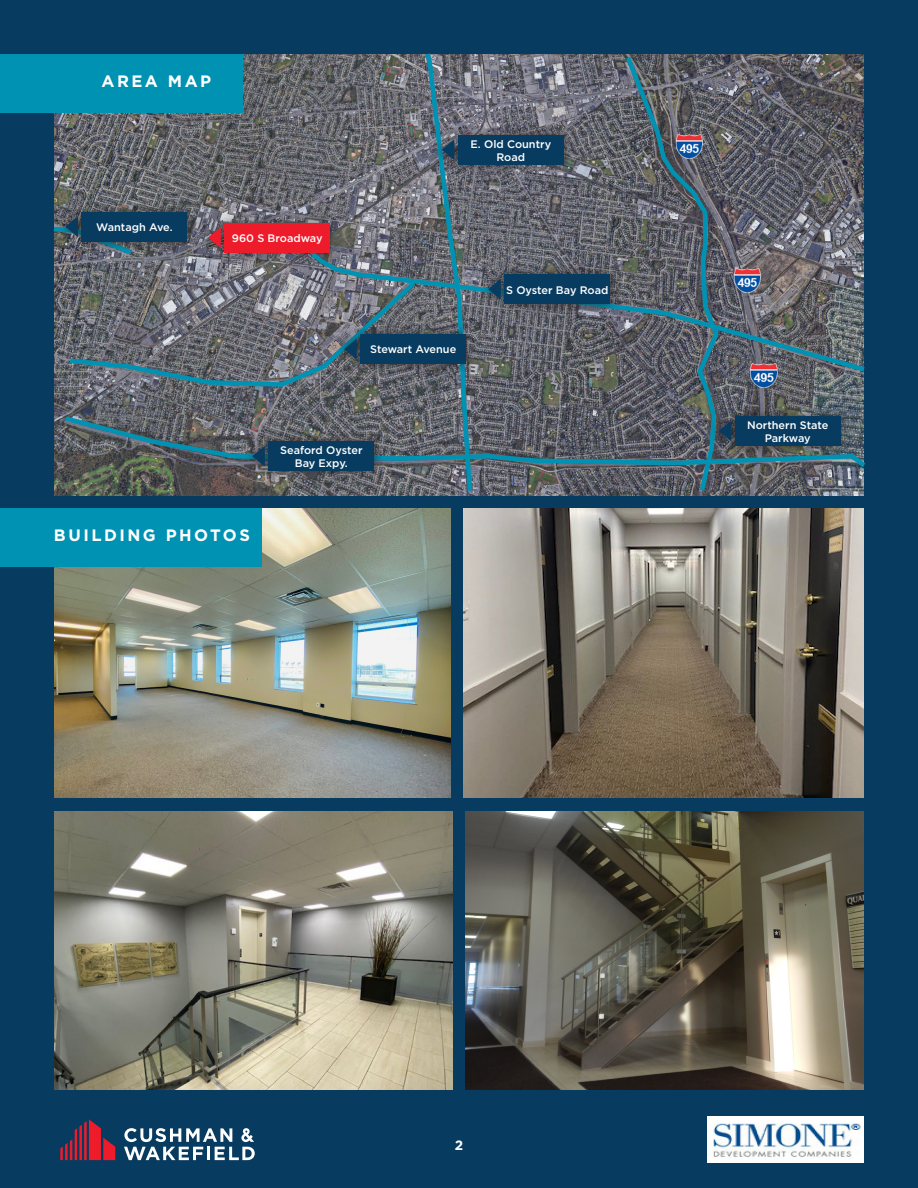
<style>
.page{position:relative;width:918px;height:1188px;background:#083b60}
.page>*{position:absolute;margin:0;border:0;box-sizing:border-box;transform-origin:0 0}
.Labels{font:700 16.5px "Gotham";letter-spacing:.15em;color:#fff}
.t1{font:700 13.5px "Gotham";color:#fff}
.t2{font:500 10.95px/13px "Gotham";color:#fff;text-align:center}
</style>
<div class="page">
<img style="left:54px;top:811px;width:398px;height:278px">
<img style="left:466px;top:811px;width:398px;height:278px">
<img style="left:475px;top:54px;width:389px;height:441px">
<img style="left:54px;top:509px;width:396px;height:289px">
<img style="left:464px;top:509px;width:400px;height:289px">
<div style="left:0;top:509px;width:262px;height:58px;background:#0092b3"></div>
<div style="left:0;top:54px;width:243px;height:59px;background:#0092b3"></div>
<svg style="left:60px;top:1119px;width:55px;height:41px"></svg>
<svg style="left:124px;top:1128px;width:131px;height:32px"></svg>
<img style="left:708px;top:1116px;width:156px;height:46px">
<img style="left:475px;top:413px;width:390px;height:59px">
<svg style="left:475px;top:248px;width:390px;height:127px;background:#64686f"></svg>
<div style="left:479px;top:264px;width:142px;height:51px;background:#231f20;opacity:.75"></div>
<div style="left:505px;top:275px;width:105px;height:29px;background:#083b60"></div>
<svg style="left:488px;top:279px;width:13px;height:21px"></svg>
<svg style="left:622px;top:54px;width:99px;height:442px;background:#58626a"></svg>
<div style="left:710px;top:406px;width:141px;height:50px;background:#231f20;opacity:.75"></div>
<div style="left:735px;top:416px;width:105px;height:30px;background:#083b60"></div>
<svg style="left:719px;top:421px;width:12px;height:20px"></svg>
<img style="left:730px;top:269px;width:34px;height:28px">
<img style="left:672px;top:135px;width:34px;height:28px">
<img style="left:747px;top:364px;width:33px;height:28px">
<div style="left:433px;top:124px;width:141px;height:51px;background:#231f20;opacity:.75"></div>
<div style="left:458px;top:135px;width:105px;height:29px;background:#083b60"></div>
<svg style="left:53px;top:53px;width:422px;height:443px;background:#5c6973"></svg>
<p class="Labels" style="left:102px;top:70px;width:111px">AREA MAP</p>
<p class="t2" style="left:96px;top:221px;width:78px">Wantagh Ave.</p>
<p class="t2" style="left:232px;top:231px;width:92px">960 S Broadway</p>
<p class="t2" style="left:471px;top:137px;width:82px">E. Old Country<br>Road</p>
<p class="t2" style="left:370px;top:343px;width:88px">Stewart Avenue</p>
<p class="t2" style="left:506px;top:283px;width:104px">S Oyster Bay Road</p>
<p class="Labels" style="left:54px;top:524px;width:197px">BUILDING PHOTOS</p>
<p class="t2" style="left:280px;top:444px;width:84px">Seaford Oyster<br>Bay Expy.</p>
<p class="t2" style="left:747px;top:418px;width:83px">Northern State<br>Parkway</p>
<p class="t1" style="left:455px;top:1136px;width:10px">2</p>
</div>
